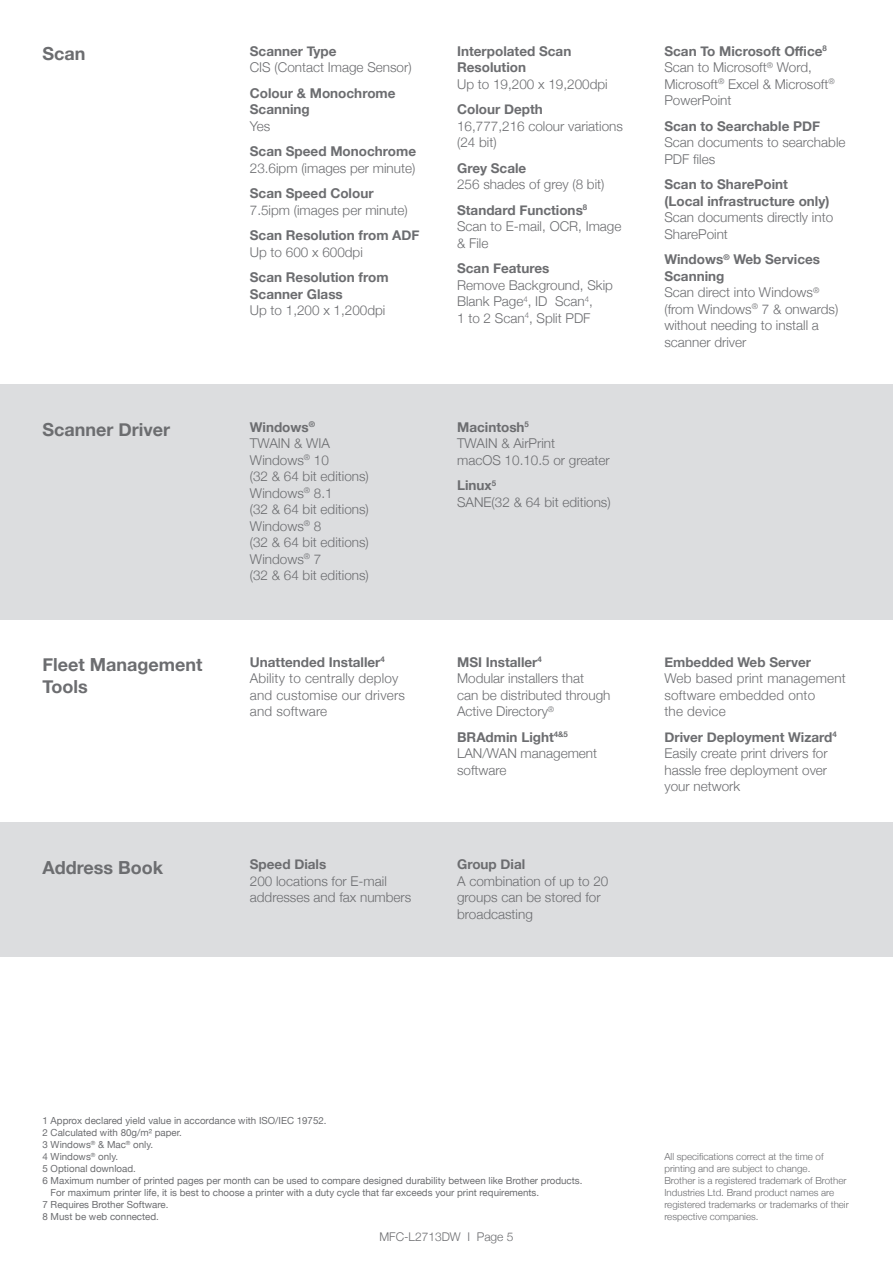
<style>
.page{position:relative;width:893px;height:1263px;background:#fff}
.page>*{position:absolute;margin:0;border:0;box-sizing:border-box;transform-origin:0 0}
.t1{font:700 18px/21.6px "Helvetica Neue";color:#6c6d70}
.t2{font:300 13.5px/16.5px "Helvetica Neue";color:#6c6d70}
.t3{font:700 13.5px/16.5px "Helvetica Neue";color:#6c6d70}
.t4{font:300 12px "Helvetica Neue";color:#6c6d70}
.t5{font:9.75px "Helvetica Neue";color:#6c6d70}
.t6{font:300 9.75px/12px "Helvetica Neue";color:#6c6d70}
.s1{font-weight:300}
</style>
<div class="page">
<div style="left:0;top:822px;width:893px;height:135px;background:#dcdddf"></div>
<div style="left:0;top:385px;width:893px;height:235px;background:#dcdddf"></div>
<p class="t1" style="left:43px;top:43px;width:45px">Scan</p>
<p class="t3" style="left:250px;top:43px;width:88px">Scanner Type</p>
<p class="t2" style="left:250px;top:58px;width:163px">CIS (Contact Image Sensor)</p>
<p class="t3" style="left:250px;top:85px;width:147px">Colour &amp; Monochrome<br>Scanning</p>
<p class="t2" style="left:250px;top:117px;width:22px">Yes</p>
<p class="t3" style="left:250px;top:143px;width:168px">Scan Speed Monochrome</p>
<p class="t2" style="left:250px;top:159px;width:167px">23.6ipm (images per minute)</p>
<p class="t3" style="left:250px;top:185px;width:125px">Scan Speed Colour</p>
<p class="t2" style="left:250px;top:201px;width:160px">7.5ipm (images per minute)</p>
<p class="t3" style="left:250px;top:227px;width:171px">Scan Resolution from ADF</p>
<p class="t2" style="left:250px;top:243px;width:115px">Up to 600 x 600dpi</p>
<p class="t3" style="left:250px;top:269px;width:140px">Scan Resolution from</p>
<p class="t3" style="left:250px;top:286px;width:95px">Scanner Glass</p>
<p class="t2" style="left:250px;top:301px;width:137px">Up to 1,200 x 1,200dpi</p>
<p class="t3" style="left:457px;top:43px;width:116px">Interpolated Scan</p>
<p class="t3" style="left:457px;top:59px;width:70px">Resolution</p>
<p class="t2" style="left:457px;top:75px;width:152px">Up to 19,200 x 19,200dpi</p>
<p class="t3" style="left:457px;top:101px;width:87px">Colour Depth</p>
<p class="t2" style="left:457px;top:117px;width:167px">16,777,216 colour variations (24 bit)</p>
<p class="t3" style="left:457px;top:160px;width:71px">Grey Scale</p>
<p class="t2" style="left:457px;top:175px;width:149px">256 shades of grey (8 bit)</p>
<p class="t3" style="left:457px;top:202px;width:132px">Standard Functions<sup>8</sup></p>
<p class="t2" style="left:457px;top:217px;width:166px">Scan to E-mail, OCR, Image</p>
<p class="t2" style="left:457px;top:234px;width:33px">&amp; File</p>
<p class="t3" style="left:457px;top:260px;width:94px">Scan Features</p>
<p class="t2" style="left:457px;top:276px;width:157px">Remove Background, Skip<br>Blank Page<sup>4</sup>, ID Scan<sup>4</sup>,</p>
<p class="t2" style="left:457px;top:309px;width:135px">1 to 2 Scan<sup>4</sup>, Split PDF</p>
<p class="t3" style="left:664px;top:43px;width:164px">Scan To Microsoft Office<sup>8</sup></p>
<p class="t2" style="left:664px;top:58px;width:172px">Scan to Microsoft<sup>®</sup> Word,<br>Microsoft<sup>®</sup> Excel &amp; Microsoft<sup>®<br></sup>PowerPoint</p>
<p class="t3" style="left:664px;top:118px;width:157px">Scan to Searchable PDF</p>
<p class="t2" style="left:664px;top:133px;width:183px">Scan documents to searchable<br>PDF files</p>
<p class="t3" style="left:664px;top:176px;width:170px">Scan to SharePoint<br>(Local infrastructure only)<br><span class="s1">Scan documents directly into<br>SharePoint</span></p>
<p class="t3" style="left:664px;top:251px;width:157px">Windows<sup>®</sup> Web Services<br>Scanning</p>
<p class="t2" style="left:664px;top:283px;width:156px">Scan direct into Windows<sup>®</sup></p>
<p class="t2" style="left:664px;top:300px;width:175px">(from Windows<sup>®</sup> 7 &amp; onwards) without needing to install a scanner driver</p>
<p class="t1" style="left:43px;top:419px;width:129px">Scanner Driver</p>
<p class="t3" style="left:250px;top:419px;width:67px">Windows<sup>®</sup></p>
<p class="t2" style="left:250px;top:434px;width:82px">TWAIN &amp; WIA</p>
<p class="t2" style="left:250px;top:451px;width:81px">Windows<sup>®</sup> 10</p>
<p class="t2" style="left:250px;top:467px;width:121px">(32 &amp; 64 bit editions)</p>
<p class="t2" style="left:250px;top:484px;width:84px">Windows<sup>®</sup> 8.1</p>
<p class="t2" style="left:250px;top:500px;width:121px">(32 &amp; 64 bit editions)</p>
<p class="t2" style="left:250px;top:517px;width:73px">Windows<sup>®</sup> 8</p>
<p class="t2" style="left:250px;top:533px;width:121px">(32 &amp; 64 bit editions)<br>Windows<sup>®</sup> 7</p>
<p class="t2" style="left:250px;top:566px;width:121px">(32 &amp; 64 bit editions)</p>
<p class="t3" style="left:457px;top:419px;width:73px">Macintosh<sup>5</sup></p>
<p class="t2" style="left:457px;top:434px;width:100px">TWAIN &amp; AirPrint</p>
<p class="t2" style="left:457px;top:451px;width:154px">macOS 10.10.5 or greater</p>
<p class="t3" style="left:457px;top:477px;width:41px">Linux<sup>5</sup></p>
<p class="t2" style="left:457px;top:493px;width:155px">SANE(32 &amp; 64 bit editions)</p>
<p class="t1" style="left:43px;top:654px;width:161px">Fleet Management<br>Tools</p>
<p class="t3" style="left:250px;top:654px;width:137px">Unattended Installer<sup>4</sup></p>
<p class="t2" style="left:250px;top:669px;width:157px">Ability to centrally deploy and customise our drivers and software</p>
<p class="t3" style="left:457px;top:654px;width:86px">MSI Installer<sup>4</sup></p>
<p class="t2" style="left:457px;top:669px;width:155px">Modular installers that<br>can be distributed through<br>Active Directory<sup>®</sup></p>
<p class="t3" style="left:457px;top:729px;width:112px">BRAdmin Light<sup>4&amp;5</sup></p>
<p class="t2" style="left:457px;top:744px;width:142px">LAN/WAN management</p>
<p class="t2" style="left:457px;top:761px;width:51px">software</p>
<p class="t3" style="left:664px;top:654px;width:148px">Embedded Web Server</p>
<p class="t2" style="left:664px;top:669px;width:183px">Web based print management software embedded onto<br>the device</p>
<p class="t3" style="left:664px;top:729px;width:174px">Driver Deployment Wizard<sup>4</sup></p>
<p class="t2" style="left:664px;top:744px;width:165px;text-align:justify">Easily create print drivers for hassle free deployment over your network</p>
<p class="t1" style="left:43px;top:857px;width:122px">Address Book</p>
<p class="t3" style="left:250px;top:856px;width:78px">Speed Dials</p>
<p class="t2" style="left:250px;top:872px;width:139px">200 locations for E-mail</p>
<p class="t2" style="left:250px;top:888px;width:163px">addresses and fax numbers</p>
<p class="t3" style="left:457px;top:856px;width:70px">Group Dial</p>
<p class="t2" style="left:457px;top:872px;width:153px">A combination of up to 20 groups can be stored for broadcasting</p>
<p class="t5" style="left:43px;top:1114px;width:286px">1 Approx declared yield value in accordance with ISO/IEC 19752.</p>
<p class="t5" style="left:43px;top:1126px;width:141px">2 Calculated with 80g/m² paper.</p>
<p class="t5" style="left:43px;top:1138px;width:112px">3 Windows<sup>®</sup> &amp; Mac<sup>®</sup> only.</p>
<p class="t5" style="left:43px;top:1150px;width:77px">4 Windows<sup>®</sup> only.</p>
<p class="t5" style="left:43px;top:1162px;width:95px">5 Optional download.</p>
<p class="t5" style="left:43px;top:1174px;width:541px">6 Maximum number of printed pages per month can be used to compare designed durability between like Brother products.</p>
<p class="t5" style="left:51px;top:1186px;width:490px">For maximum printer life, it is best to choose a printer with a duty cycle that far exceeds your print requirements.</p>
<p class="t5" style="left:43px;top:1198px;width:127px">7 Requires Brother Software.</p>
<p class="t5" style="left:43px;top:1210px;width:118px">8 Must be web connected.</p>
<p class="t4" style="left:379px;top:1226px;width:136px">MFC-L2713DW I Page 5</p>
<p class="t6" style="left:664px;top:1150px;width:186px">All specifications correct at the time of printing and are subject to change.<br>Brother is a registered trademark of Brother Industries Ltd. Brand product names are registered trademarks or trademarks of their respective companies.</p>
</div>
